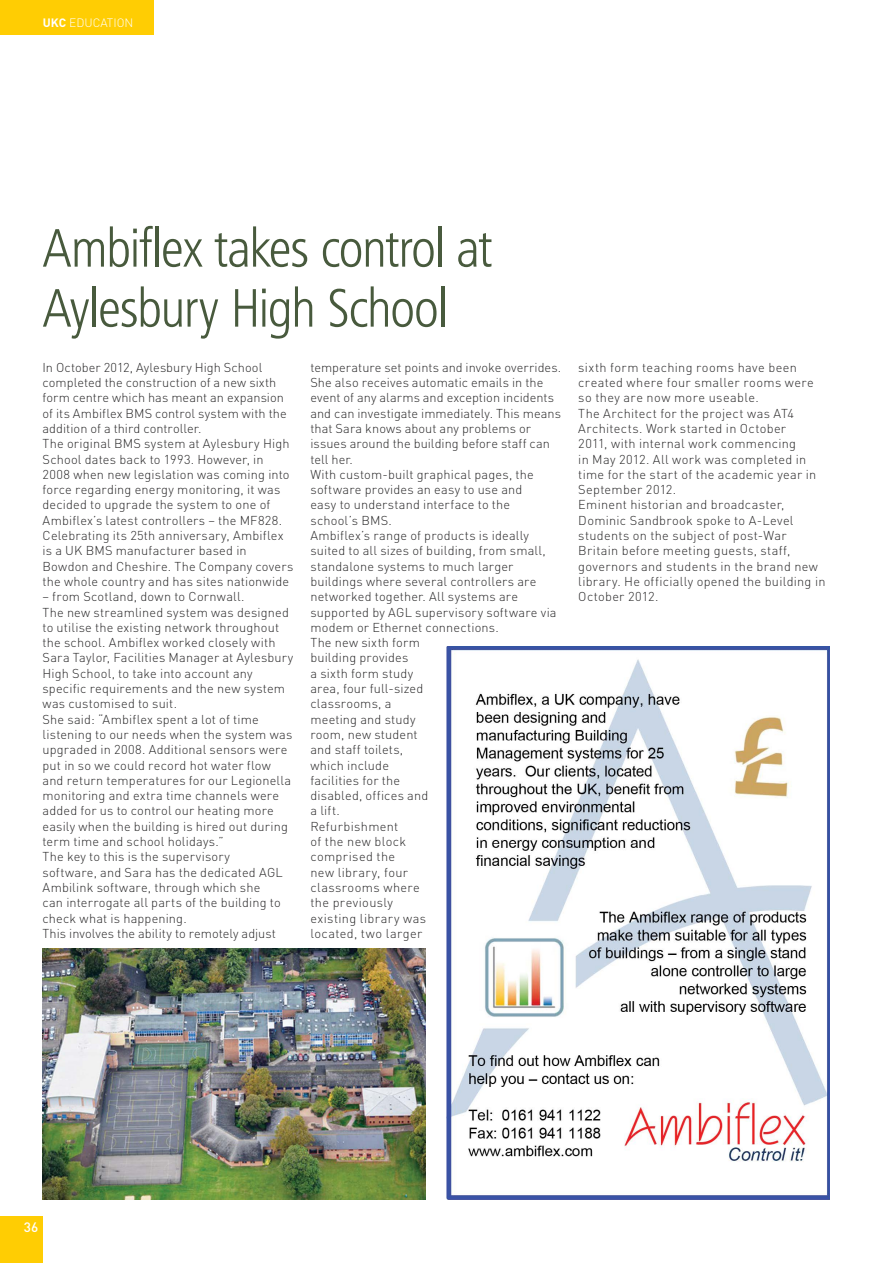
<style>
.page{position:relative;width:893px;height:1263px;background:#fff}
.page>*{position:absolute;margin:0;border:0;box-sizing:border-box;transform-origin:0 0}
.t1{font:54px/60px "Humanist 777 BT Light Condensed B";letter-spacing:-.025em;color:#485a3d}
.t2{font:500 13.5px "DIN";color:#fff}
.t3{font:300 12.75px/15.3px "DIN";letter-spacing:.015em;color:#292829}
.t4{font:300 12px "DIN";color:#fff}
.s1{font-weight:700}
</style>
<div class="page">
<img style="left:446px;top:646px;width:383px;height:553px">
<div style="left:0;top:1216px;width:43px;height:47px;background:#ffcd03"></div>
<div style="left:0;top:0;width:153px;height:34px;background:#ffcd03"></div>
<img style="left:43px;top:948px;width:382px;height:251px">
<p class="t4" style="left:43px;top:15px;width:92px"><span class="s1">UKC</span> EDUCATION</p>
<h1 class="t1" style="left:43px;top:217px;width:451px">Ambiflex takes control at<br>Aylesbury High School</h1>
<p class="t3" style="left:43px;top:359px;width:252px">In October 2012, Aylesbury High School completed the construction of a new sixth form centre which has meant an expansion of its Ambiflex BMS control system with the addition of a third controller.<br>The original BMS system at Aylesbury High School dates back to 1993. However, in 2008 when new legislation was coming into force regarding energy monitoring, it was decided to upgrade the system to one of Ambiflex’s latest controllers – the MF828.<br>Celebrating its 25th anniversary, Ambiflex is a UK BMS manufacturer based in Bowdon and Cheshire. The Company covers the whole country and has sites nationwide</p>
<p class="t3" style="left:43px;top:589px;width:252px">– from Scotland, down to Cornwall.<br>The new streamlined system was designed to utilise the existing network throughout the school. Ambiflex worked closely with Sara Taylor, Facilities Manager at Aylesbury High School, to take into account any specific requirements and the new system was customised to suit.<br>She said: “Ambiflex spent a lot of time listening to our needs when the system was upgraded in 2008. Additional sensors were put in so we could record hot water flow and return temperatures for our Legionella monitoring and extra time channels were added for us to control our heating more easily when the building is hired out during term time and school holidays.”<br>The key to this is the supervisory<br>software, and Sara has the dedicated AGL Ambilink software, through which she<br>can interrogate all parts of the building to check what is happening.<br>This involves the ability to remotely adjust</p>
<p class="t3" style="left:310px;top:359px;width:252px">temperature set points and invoke overrides.<br>She also receives automatic emails in the event of any alarms and exception incidents and can investigate immediately. This means that Sara knows about any problems or issues around the building before staff can tell her.<br>With custom-built graphical pages, the software provides an easy to use and<br>easy to understand interface to the<br>school’s BMS.<br>Ambiflex’s range of products is ideally suited to all sizes of building, from small, standalone systems to much larger buildings where several controllers are networked together. All systems are supported by AGL supervisory software via modem or Ethernet connections.<br>The new sixth form<br>building provides<br>a sixth form study<br>area, four full-sized<br>classrooms, a<br>meeting and study<br>room, new student<br>and staff toilets,<br>which include<br>facilities for the<br>disabled, offices and<br>a lift.<br>Refurbishment<br>of the new block<br>comprised the<br>new library, four<br>classrooms where<br>the previously<br>existing library was<br>located, two larger</p>
<p class="t3" style="left:578px;top:359px;width:249px">sixth form teaching rooms have been created where four smaller rooms were so they are now more useable.<br>The Architect for the project was AT4<br>Architects. Work started in October<br>2011, with internal work commencing<br>in May 2012. All work was completed in time for the start of the academic year in September 2012.<br>Eminent historian and broadcaster, Dominic Sandbrook spoke to A-Level students on the subject of post-War Britain before meeting guests, staff, governors and students in the brand new library. He officially opened the building in October 2012.</p>
<p class="t2" style="left:24px;top:1218px;width:16px">36</p>
</div>
